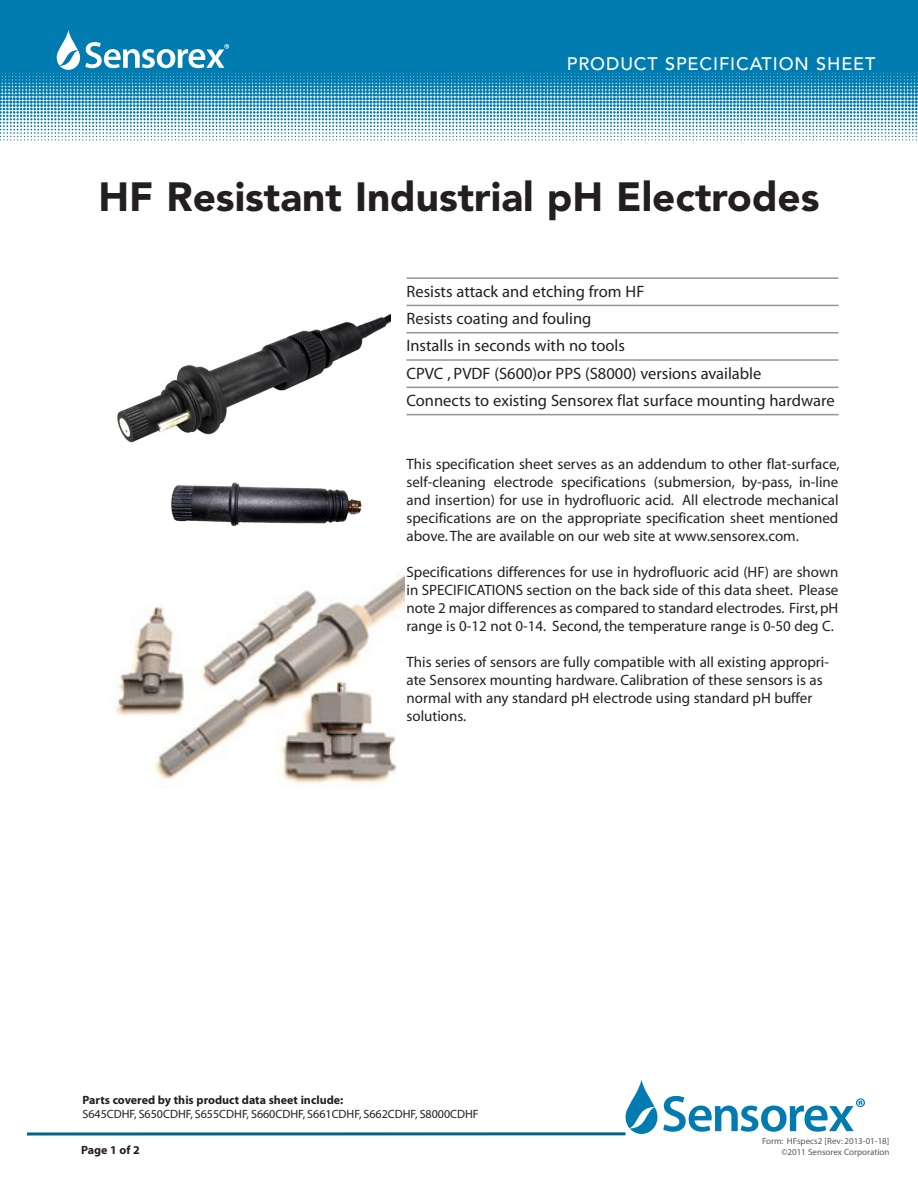
<style>
.page{position:relative;width:918px;height:1188px;background:#fff}
.page>*{position:absolute;margin:0;border:0;box-sizing:border-box;transform-origin:0 0}
.t1{font:900 40.5px "Avenir LT";color:#231f20}
.t2{font:500 18px "Avenir LT";letter-spacing:.05em;color:#fff}
.BulletPoints_lined{font:16.5px "Myriad MM 400 600";color:#231f20}
.NormalJustified{font:15px/18px "Myriad MM 400 600";color:#231f20;text-align:justify}
.t3{font:12px "Myriad MM 400 600";color:#231f20}
.t4{font:700 12px "Myriad Pro";color:#231f20}
.SpecsHeading{font:12px "Myriad MM 700 600";color:#231f20}
.t5{font:9px/10.8px "Myriad MM 400 600";color:#57585a;text-align:right}
</style>
<div class="page">
<hr style="left:406px;top:277px;width:432px;height:2px;background:#939598">
<hr style="left:406px;top:305px;width:432px;height:1px;background:#939598">
<hr style="left:406px;top:332px;width:432px;height:1px;background:#939598">
<hr style="left:406px;top:359px;width:432px;height:2px;background:#939598">
<hr style="left:406px;top:387px;width:432px;height:1px;background:#939598">
<hr style="left:406px;top:414px;width:432px;height:1px;background:#939598">
<img style="left:115px;top:575px;width:290px;height:210px">
<svg style="left:0;top:140px;width:917px;height:1px"></svg>
<div style="left:0;top:0;width:918px;height:70px;background:#007cb1"></div>
<svg style="left:0;top:30px;width:918px;height:110px"></svg>
<img style="left:117px;top:314px;width:273px;height:129px">
<img style="left:171px;top:482px;width:191px;height:45px">
<svg style="left:27px;top:1132px;width:598px;height:4px;background:#3f89a5"></svg>
<svg style="left:624px;top:1080px;width:241px;height:54px"></svg>
<p class="t2" style="left:567px;top:54px;width:310px">PRODUCT SPECIFICATION SHEET</p>
<p class="t1" style="left:98px;top:172px;width:723px">HF Resistant Industrial pH Electrodes</p>
<p class="BulletPoints_lined" style="left:406px;top:283px;width:239px">Resists attack and etching from HF</p>
<p class="BulletPoints_lined" style="left:406px;top:311px;width:186px">Resists coating and fouling</p>
<p class="BulletPoints_lined" style="left:406px;top:338px;width:220px">Installs in seconds with no tools</p>
<p class="BulletPoints_lined" style="left:406px;top:365px;width:356px">CPVC , PVDF (S600)or PPS (S8000) versions available</p>
<p class="BulletPoints_lined" style="left:406px;top:393px;width:430px">Connects to existing Sensorex flat surface mounting hardware</p>
<p class="NormalJustified" style="left:406px;top:456px;width:434px">This specification sheet serves as an addendum to other flat-surface, self-cleaning electrode specifications (submersion, by-pass, in-line and insertion) for use in hydrofluoric acid. All electrode mechanical specifications are on the appropriate specification sheet mentioned above. The are available on our web site at www.sensorex.com.</p>
<p class="NormalJustified" style="left:406px;top:564px;width:433px">Specifications differences for use in hydrofluoric acid (HF) are shown in SPECIFICATIONS section on the back side of this data sheet. Please note 2 major differences as compared to standard electrodes. First, pH range is 0-12 not 0-14. Second, the temperature range is 0-50 deg C.</p>
<p class="NormalJustified" style="left:406px;top:654px;width:424px;text-align:left">This series of sensors are fully compatible with all existing appropri&shy;ate Sensorex mounting hardware. Calibration of these sensors is as normal with any standard pH electrode using standard pH buffer solutions.</p>
<p class="t4" style="left:82px;top:1092px;width:262px">Parts covered by this product data sheet include:</p>
<p class="t3" style="left:82px;top:1108px;width:398px">S645CDHF, S650CDHF, S655CDHF, S660CDHF, S661CDHF, S662CDHF, S8000CDHF</p>
<p class="SpecsHeading" style="left:81px;top:1144px;width:60px">Page 1 of 2</p>
<p class="t5" style="left:762px;top:1136px;width:129px">Form: HFspecs2 [Rev: 2013-01-18] ©2011 Sensorex Corporation</p>
</div>
